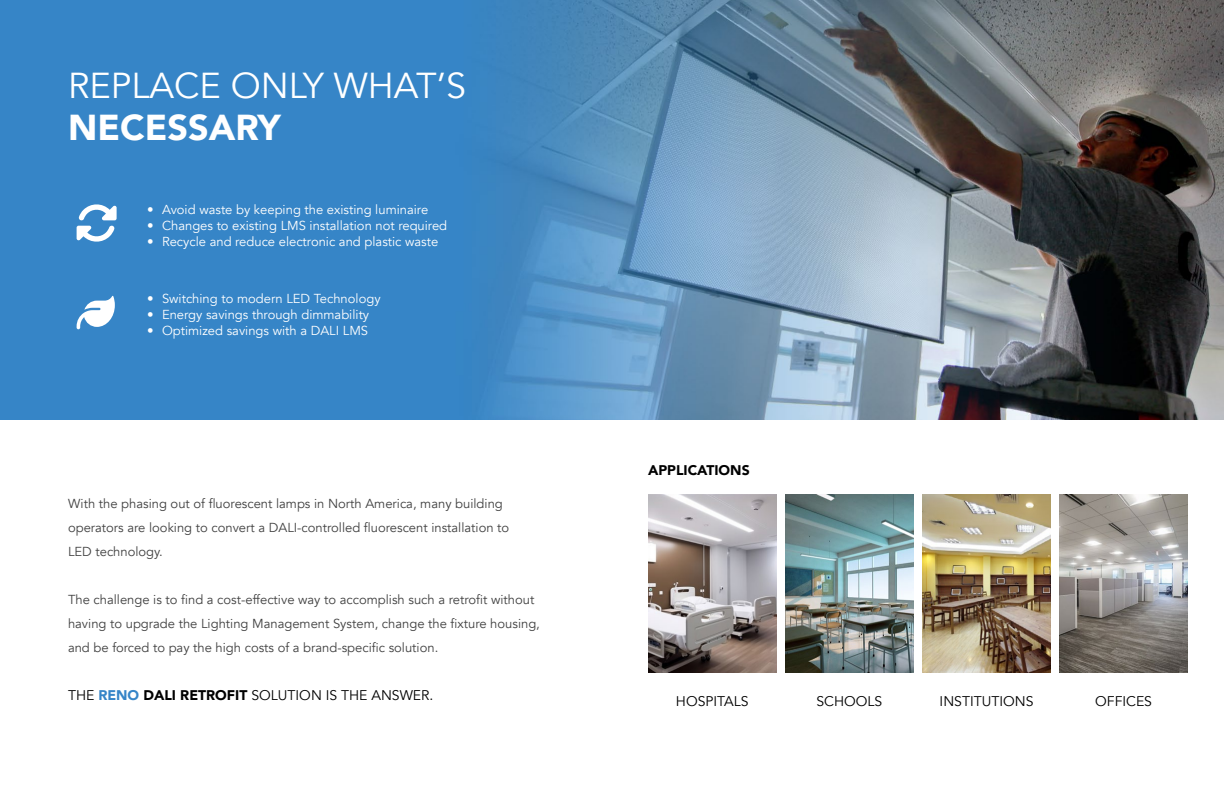
<style>
.page{position:relative;width:1224px;height:792px;background:#fff}
.page>*{position:absolute;margin:0;border:0;box-sizing:border-box;transform-origin:0 0}
.t1{font:36px "Avenir";color:#fff}
.t2{font:900 36px "Avenir";color:#fff}
.t3{font:14px "Avenir";color:#000}
.t4{font:900 14px "Avenir";color:#000}
.t5{font:13px/24px "Avenir";color:#414141}
.t6{font:13px "Avenir";color:#fff}
.s1{font-weight:900;color:#3685c8}
.s2{font-weight:900}
</style>
<div class="page">
<img style="left:0;top:0;width:1224px;height:420px">
<img style="left:785px;top:495px;width:129px;height:177px">
<img style="left:648px;top:495px;width:129px;height:177px">
<img style="left:922px;top:495px;width:129px;height:177px">
<img style="left:1059px;top:495px;width:129px;height:177px">
<svg style="left:77px;top:296px;width:38px;height:33px"></svg>
<svg style="left:77px;top:203px;width:40px;height:40px"></svg>
<h1 class="t1" style="left:68px;top:64px;width:400px">REPLACE ONLY WHAT’S</h1>
<h1 class="t2" style="left:68px;top:97px;width:214px">NECESSARY</h1>
<p class="t6" style="left:147px;top:201px;width:283px">• Avoid waste by keeping the existing luminaire</p>
<p class="t6" style="left:147px;top:217px;width:302px">• Changes to existing LMS installation not required</p>
<p class="t6" style="left:147px;top:233px;width:293px">• Recycle and reduce electronic and plastic waste</p>
<p class="t6" style="left:147px;top:291px;width:235px">• Switching to modern LED Technology</p>
<p class="t6" style="left:147px;top:307px;width:224px">• Energy savings through dimmability</p>
<p class="t6" style="left:147px;top:323px;width:223px">• Optimized savings with a DALI LMS</p>
<p class="t5" style="left:68px;top:492px;width:443px">With the phasing out of fluorescent lamps in North America, many building operators are looking to convert a DALI-controlled fluorescent installation to<br>LED technology.</p>
<p class="t5" style="left:68px;top:588px;width:473px">The challenge is to find a cost-effective way to accomplish such a retrofit without having to upgrade the Lighting Management System, change the fixture housing, and be forced to pay the high costs of a brand-specific solution.</p>
<p class="t3" style="left:68px;top:687px;width:367px">THE <span class="s1">RENO</span> <span class="s2">DALI RETROFIT</span> SOLUTION IS THE ANSWER.</p>
<p class="t4" style="left:648px;top:458px;width:103px">APPLICATIONS</p>
<p class="t3" style="left:676px;top:693px;width:74px">HOSPITALS</p>
<p class="t3" style="left:817px;top:693px;width:67px">SCHOOLS</p>
<p class="t3" style="left:940px;top:693px;width:95px">INSTITUTIONS</p>
<p class="t3" style="left:1095px;top:693px;width:58px">OFFICES</p>
</div>
